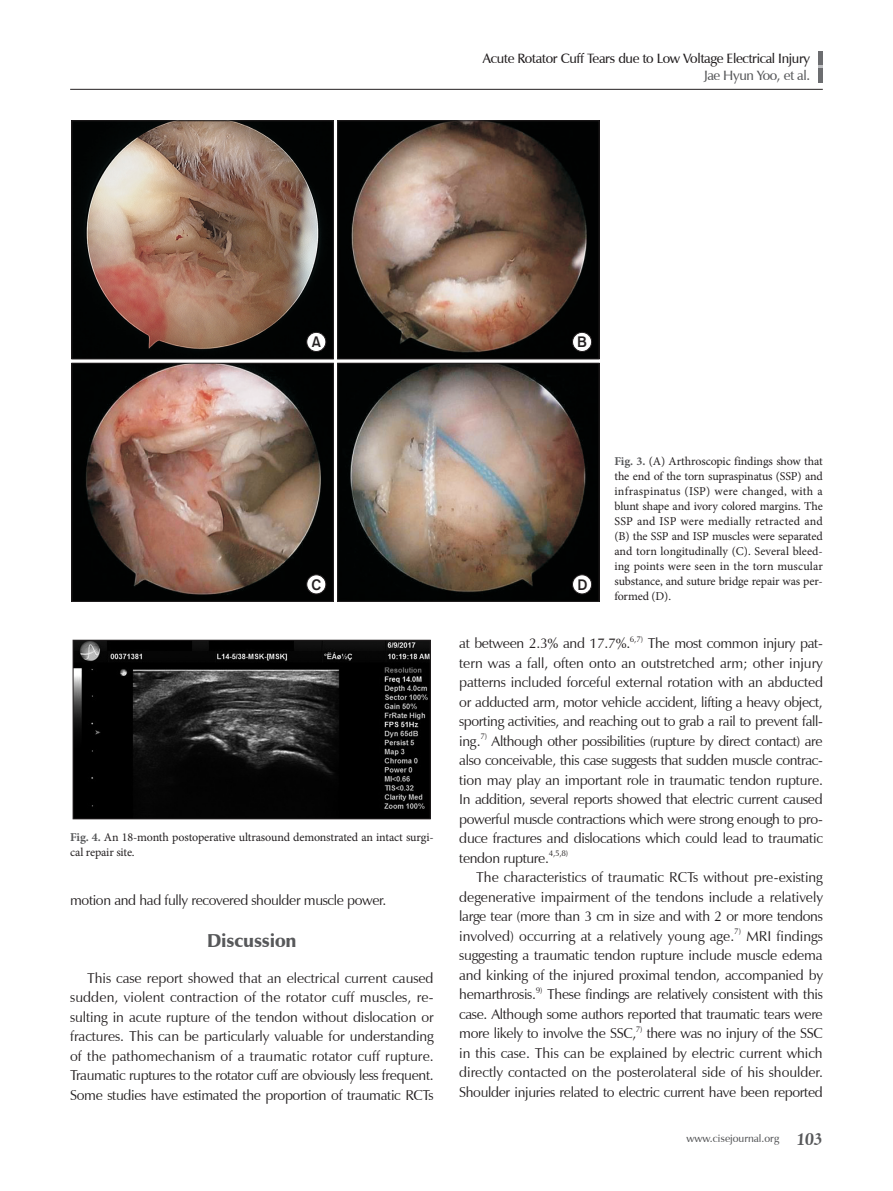
<style>
.page{position:relative;width:893px;height:1191px;background:#fff}
.page>*{position:absolute;margin:0;border:0;box-sizing:border-box;transform-origin:0 0}
.서론{font:900 18.75px "Zapf Humanist 601 BT";letter-spacing:-.01em;color:#57585a}
.t1{font:15px "Gothic 725 BT Bold A";color:#231f20}
.본문{font:14.25px/19.5px "Zapf Humanist 601 BT";letter-spacing:-.025em;color:#231f20;text-align:justify}
.t2{font:600 13.5px "Zapf Humanist 601 BT";letter-spacing:-.025em;color:#231f20}
.t3{font:600 13.5px "Zapf Humanist 601 BT";letter-spacing:-.025em;color:#57585a}
.표_그림서체{font:12px/15px "Minion Pro";letter-spacing:-.01em;color:#231f20}
.t4{font:600 10.5px "Zapf Humanist 601 BT";color:#57585a}
.본문-2{font:8.25px "Zapf Humanist 601 BT";color:#231f20}
.s1{font-weight:700;color:#57585a}
.s2{font-family:"Zapf Chancery IT Cby BT";font-weight:700;font-size:19.5px}
</style>
<div class="page">
<hr style="left:819px;top:51px;width:4px;height:32px;background:#6c6d70">
<hr style="left:70px;top:89px;width:753px;height:1px;background:#231f20">
<img style="left:75px;top:642px;width:354px;height:175px">
<div style="left:73px;top:640px;width:358px;height:179px;border:1px solid #231f20"></div>
<img style="left:71px;top:120px;width:529px;height:482px">
<div style="left:572px;top:575px;width:20px;height:19px;background:#fff;border-radius:50%"></div>
<div style="left:572px;top:574px;width:20px;height:20px;border:1px solid #231f20;border-radius:50%"></div>
<p class="t2" style="left:483px;top:50px;width:329px">Acute Rotator Cuff Tears due to Low Voltage Electrical Injury</p>
<p class="t3" style="left:704px;top:67px;width:108px">Jae Hyun Yoo, et al.</p>
<p class="t1" style="left:312px;top:333px;width:11px">A</p>
<p class="t1" style="left:577px;top:333px;width:11px">B</p>
<p class="t1" style="left:311px;top:575px;width:11px">C</p>
<p class="t1" style="left:577px;top:576px;width:12px">D</p>
<p class="표_그림서체" style="left:614px;top:454px;width:210px;text-align:justify"><span class="s1">Fig. 3.</span> (A) Arthroscopic findings show that the end of the torn supraspinatus (SSP) and infraspinatus (ISP) were changed, with a blunt shape and ivory colored margins. The SSP and ISP were medially retracted and (B) the SSP and ISP muscles were separated and torn longitudinally (C). Several bleed&shy;ing points were seen in the torn muscular substance, and suture bridge repair was per&shy;formed (D).</p>
<p class="표_그림서체" style="left:70px;top:830px;width:365px"><span class="s1">Fig. 4.</span> An 18-month postoperative ultrasound demonstrated an intact surgi&shy;cal repair site.</p>
<p class="본문" style="left:70px;top:890px;width:318px">motion and had fully recovered shoulder muscle power.</p>
<p class="서론" style="left:207px;top:929px;width:91px">Discussion</p>
<p class="본문" style="left:70px;top:968px;width:365px;text-indent:17px">This case report showed that an electrical current caused sudden, violent contraction of the rotator cuff muscles, re&shy;sulting in acute rupture of the tendon without dislocation or fractures. This can be particularly valuable for understanding of the pathomechanism of a traumatic rotator cuff rupture.<br>Traumatic ruptures to the rotator cuff are obviously less frequent.<br>Some studies have estimated the proportion of traumatic RCTs</p>
<p class="본문" style="left:459px;top:633px;width:172px">at between 2.3% and 17.7%.</p>
<p class="본문-2" style="left:630px;top:633px;width:15px">6,7)</p>
<p class="본문" style="left:459px;top:633px;width:365px;text-indent:188px">The most common injury pat&shy;tern was a fall, often onto an outstretched arm; other injury patterns included forceful external rotation with an abducted or adducted arm, motor vehicle accident, lifting a heavy object, sporting activities, and reaching out to grab a rail to prevent fall&shy;ing.</p>
<p class="본문-2" style="left:480px;top:731px;width:8px">7)</p>
<p class="본문" style="left:459px;top:731px;width:365px;text-indent:32px">Although other possibilities (rupture by direct contact) are also conceivable, this case suggests that sudden muscle contrac&shy;tion may play an important role in traumatic tendon rupture.<br>In addition, several reports showed that electric current caused powerful muscle contractions which were strong enough to pro&shy;duce fractures and dislocations which could lead to traumatic tendon rupture.</p>
<p class="본문-2" style="left:549px;top:848px;width:21px">4,5,8)</p>
<p class="본문" style="left:459px;top:867px;width:365px;text-indent:17px">The characteristics of traumatic RCTs without pre-existing degenerative impairment of the tendons include a relatively large tear (more than 3 cm in size and with 2 or more tendons involved) occurring at a relatively young age.</p>
<p class="본문-2" style="left:734px;top:926px;width:8px">7)</p>
<p class="본문" style="left:459px;top:926px;width:365px;text-indent:287px">MRI findings suggesting a traumatic tendon rupture include muscle edema and kinking of the injured proximal tendon, accompanied by hemarthrosis.</p>
<p class="본문-2" style="left:536px;top:984px;width:8px">9)</p>
<p class="본문" style="left:459px;top:984px;width:365px;text-indent:88px">These findings are relatively consistent with this case. Although some authors reported that traumatic tears were more likely to involve the SSC,</p>
<p class="본문-2" style="left:636px;top:1023px;width:8px">7)</p>
<p class="본문" style="left:459px;top:1023px;width:365px;text-indent:188px">there was no injury of the SSC in this case. This can be explained by electric current which directly contacted on the posterolateral side of his shoulder.<br>Shoulder injuries related to electric current have been reported</p>
<p class="t4" style="left:686px;top:1132px;width:138px">www.cisejournal.org <span class="s2">103</span></p>
</div>
